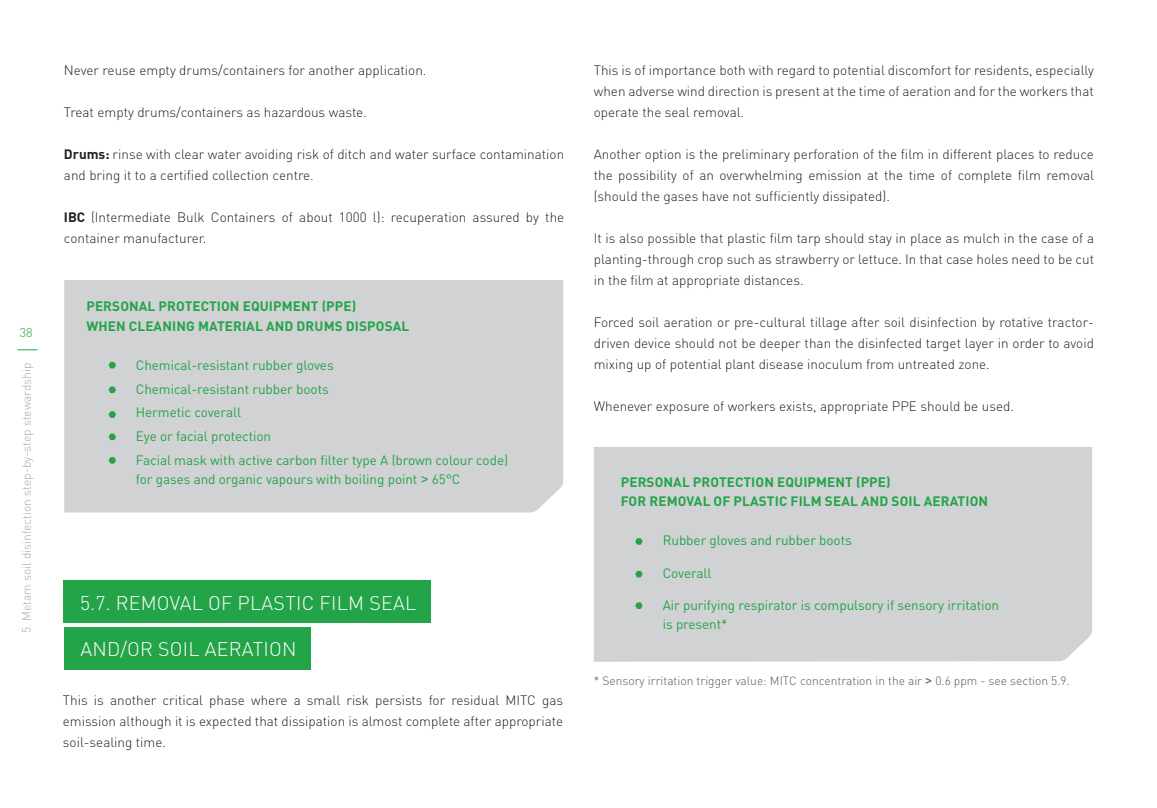
<style>
.page{position:relative;width:1157px;height:808px;background:#fff}
.page>*{position:absolute;margin:0;border:0;box-sizing:border-box;transform-origin:0 0}
.t1{font:300 19.5px "DIN";letter-spacing:.015em;color:#fff}
.t2{font:300 13.5px/21px "DIN";color:#231f20;text-align:justify}
.t3{font:13.5px/19.5px "DIN";letter-spacing:-.005em;color:#23a449}
.t4{font:700 13.5px "DIN";letter-spacing:.01em;color:#23a449}
.t5{font:300 12.6px "DIN";color:#23a449}
.t6{font:300 12px "DIN";color:#57585a}
.t7{font:300 12px "DIN";color:#a8a9ad}
.s1{font-weight:700}
.s2{font-family:"Arial"}
.s3{font-family:"Arial";font-weight:400}
</style>
<div class="page">
<svg style="left:17px;top:349px;width:20px;height:1px"></svg>
<div style="left:594px;top:447px;width:498px;height:215px;background:#d1d2d4"></div>
<svg style="left:635px;top:538px;width:7px;height:7px"></svg>
<svg style="left:635px;top:571px;width:7px;height:6px"></svg>
<svg style="left:635px;top:602px;width:7px;height:7px"></svg>
<div style="left:64px;top:280px;width:499px;height:232px;background:#d1d2d4"></div>
<svg style="left:109px;top:362px;width:7px;height:6px"></svg>
<svg style="left:109px;top:387px;width:7px;height:6px"></svg>
<svg style="left:109px;top:411px;width:7px;height:7px"></svg>
<svg style="left:109px;top:434px;width:7px;height:6px"></svg>
<svg style="left:109px;top:457px;width:7px;height:7px"></svg>
<div style="left:64px;top:580px;width:367px;height:42px;background:#23a449"></div>
<div style="left:64px;top:627px;width:247px;height:43px;background:#23a449"></div>
<p class="t5" style="left:20px;top:324px;width:14px">38</p>
<p class="t7" style="left:19px;top:633px;width:272px;rotate:-90deg">5. Metam soil disinfection step-by-step stewardship</p>
<p class="t2" style="left:64px;top:60px;width:364px">Never reuse empty drums/containers for another application.</p>
<p class="t2" style="left:64px;top:102px;width:304px">Treat empty drums/containers as hazardous waste.</p>
<p class="t2" style="left:64px;top:144px;width:502px"><span class="s1">Drums:</span> rinse with clear water avoiding risk of ditch and water surface contamination and bring it to a certified collection centre.</p>
<p class="t2" style="left:64px;top:207px;width:502px"><span class="s1">IBC</span> (Intermediate Bulk Containers of about 1000 l): recuperation assured by the container manufacturer.</p>
<p class="t4" style="left:86px;top:298px;width:271px">PERSONAL PROTECTION EQUIPMENT (PPE)</p>
<p class="t4" style="left:86px;top:317px;width:324px">WHEN CLEANING MATERIAL AND DRUMS DISPOSAL</p>
<p class="t3" style="left:136px;top:355px;width:199px">Chemical-resistant rubber gloves</p>
<p class="t3" style="left:136px;top:379px;width:194px">Chemical-resistant rubber boots</p>
<p class="t3" style="left:136px;top:402px;width:107px">Hermetic coverall</p>
<p class="t3" style="left:136px;top:426px;width:137px">Eye or facial protection</p>
<p class="t3" style="left:136px;top:450px;width:374px">Facial mask with active carbon filter type A (brown colour code) for gases and organic vapours with boiling point <span class="s2">&gt;</span> 65°C</p>
<p class="t1" style="left:80px;top:590px;width:337px">5.7. REMOVAL OF PLASTIC FILM SEAL</p>
<p class="t1" style="left:80px;top:637px;width:218px">AND/OR SOIL AERATION</p>
<p class="t2" style="left:63px;top:690px;width:502px">This is another critical phase where a small risk persists for residual MITC gas emission although it is expected that dissipation is almost complete after appropriate soil-sealing time.</p>
<p class="t2" style="left:594px;top:60px;width:502px">This is of importance both with regard to potential discomfort for residents, especially when adverse wind direction is present at the time of aeration and for the workers that operate the seal removal.</p>
<p class="t2" style="left:594px;top:144px;width:502px">Another option is the preliminary perforation of the film in different places to reduce the possibility of an overwhelming emission at the time of complete film removal (should the gases have not sufficiently dissipated).</p>
<p class="t2" style="left:594px;top:228px;width:502px">It is also possible that plastic film tarp should stay in place as mulch in the case of a planting-through crop such as strawberry or lettuce. In that case holes need to be cut in the film at appropriate distances.</p>
<p class="t2" style="left:594px;top:312px;width:502px">Forced soil aeration or pre-cultural tillage after soil disinfection by rotative tractor&shy;driven device should not be deeper than the disinfected target layer in order to avoid mixing up of potential plant disease inoculum from untreated zone.</p>
<p class="t2" style="left:594px;top:396px;width:421px">Whenever exposure of workers exists, appropriate PPE should be used.</p>
<p class="t4" style="left:621px;top:473px;width:271px">PERSONAL PROTECTION EQUIPMENT (PPE)</p>
<p class="t4" style="left:621px;top:493px;width:369px">FOR REMOVAL OF PLASTIC FILM SEAL AND SOIL AERATION</p>
<p class="t3" style="left:662px;top:530px;width:191px">Rubber gloves and rubber boots</p>
<p class="t3" style="left:662px;top:563px;width:50px">Coverall</p>
<p class="t3" style="left:662px;top:595px;width:338px">Air purifying respirator is compulsory if sensory irritation is present*</p>
<p class="t6" style="left:594px;top:674px;width:477px">* Sensory irritation trigger value: MITC concentration in the air <span class="s3">&gt;</span> 0.6 ppm - see section 5.9.</p>
</div>
